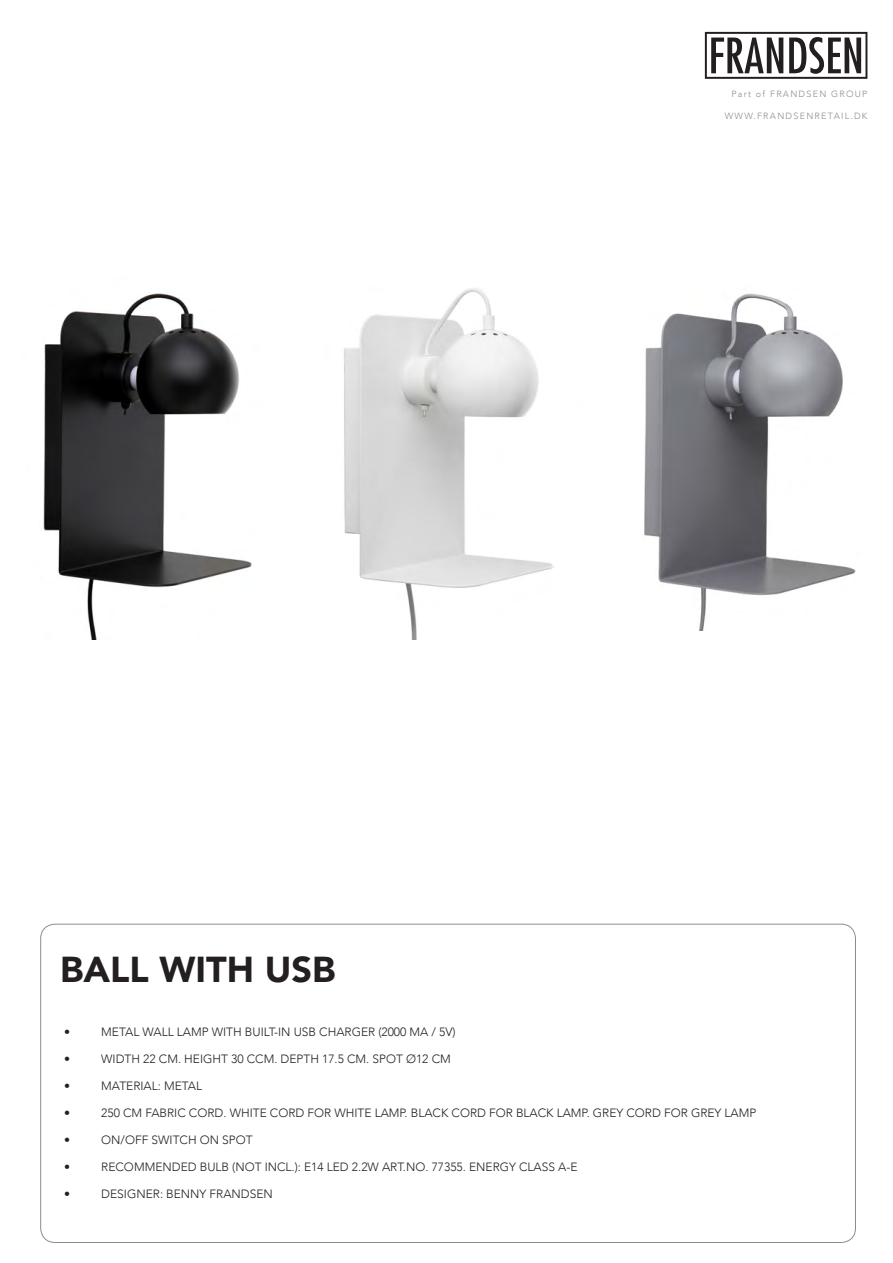
<style>
.page{position:relative;width:893px;height:1263px;background:#fff}
.page>*{position:absolute;margin:0;border:0;box-sizing:border-box;transform-origin:0 0}
.t1{font:900 36px "Avenir";color:#231f20}
.t2{font:300 12px "Avenir";color:#231f20}
.t3{font:300 9px "Avenir";letter-spacing:.14em;color:#8b8d90}
</style>
<div class="page">
<svg style="left:705px;top:32px;width:162px;height:47px"></svg>
<img style="left:43px;top:293px;width:209px;height:347px">
<img style="left:344px;top:288px;width:210px;height:352px">
<img style="left:644px;top:293px;width:212px;height:337px">
<p class="t1" style="left:60px;top:939px;width:277px">BALL WITH USB</p>
<p class="t3" style="left:731px;top:89px;width:138px">Part of FRANDSEN GROUP</p>
<p class="t3" style="left:725px;top:110px;width:144px">WWW.FRANDSENRETAIL.DK</p>
<p class="t2" style="left:64px;top:1025px;width:7px">•</p>
<p class="t2" style="left:101px;top:1025px;width:356px">METAL WALL LAMP WITH BUILT-IN USB CHARGER (2000 MA / 5V)</p>
<p class="t2" style="left:64px;top:1052px;width:7px">•</p>
<p class="t2" style="left:101px;top:1052px;width:351px">WIDTH 22 CM. HEIGHT 30 CCM. DEPTH 17.5 CM. SPOT Ø12 CM</p>
<p class="t2" style="left:64px;top:1079px;width:7px">•</p>
<p class="t2" style="left:101px;top:1079px;width:102px">MATERIAL: METAL</p>
<p class="t2" style="left:64px;top:1106px;width:7px">•</p>
<p class="t2" style="left:101px;top:1106px;width:656px">250 CM FABRIC CORD. WHITE CORD FOR WHITE LAMP. BLACK CORD FOR BLACK LAMP. GREY CORD FOR GREY LAMP</p>
<p class="t2" style="left:64px;top:1133px;width:7px">•</p>
<p class="t2" style="left:101px;top:1133px;width:153px">ON/OFF SWITCH ON SPOT</p>
<p class="t2" style="left:64px;top:1160px;width:7px">•</p>
<p class="t2" style="left:101px;top:1160px;width:478px">RECOMMENDED BULB (NOT INCL.): E14 LED 2.2W ART.NO. 77355. ENERGY CLASS A-E</p>
<p class="t2" style="left:64px;top:1187px;width:7px">•</p>
<p class="t2" style="left:101px;top:1187px;width:173px">DESIGNER: BENNY FRANDSEN</p>
</div>
